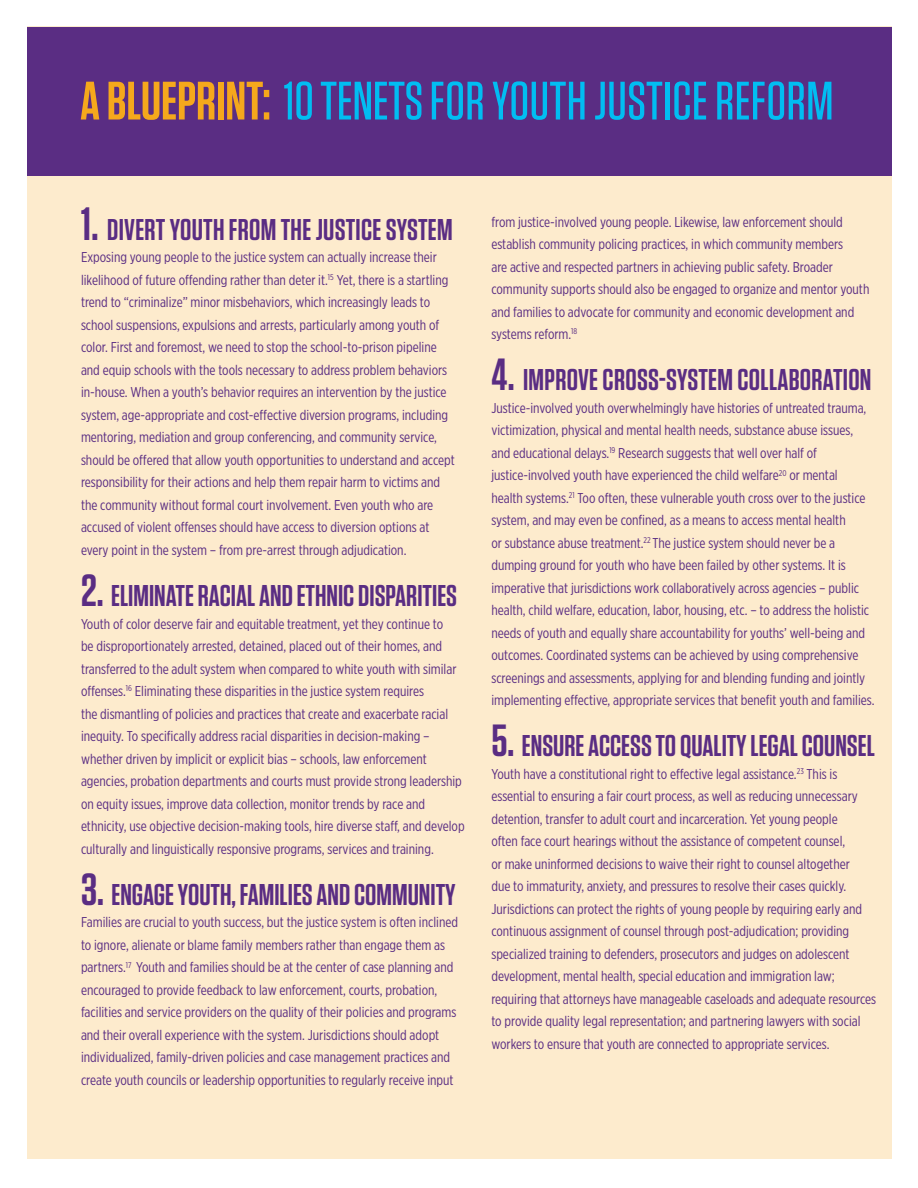
<style>
.page{position:relative;width:918px;height:1188px;background:#fff}
.page>*{position:absolute;margin:0;border:0;box-sizing:border-box;transform-origin:0 0}
.t1{font:500 54px "Tungsten";letter-spacing:.01em;color:#01bdf2}
.sub_sub_head{font:600 30px "Tungsten";color:#5a2d83}
.TEXT{font:14.25px/22.5px "Gotham X Narrow";color:#5a2d83}
.sub_sub_head-2{font:14.25px/22.5px "Gotham X Narrow";color:#5a2d83}
.s1{font-weight:600;color:#f5a81c}
.s2{font-size:46.5px}
.s3{font-size:45px}
</style>
<div class="page">
<div style="left:28px;top:27px;width:864px;height:1132px;background:#fdebcd"></div>
<div style="left:28px;top:27px;width:864px;height:149px;background:#5a2d83"></div>
<p class="t1" style="left:80px;top:73px;width:755px"><span class="s1">A BLUEPRINT:</span> 10 TENETS FOR YOUTH JUSTICE REFORM</p>
<p class="sub_sub_head" style="left:81px;top:214px;width:373px"><span class="s2">1.</span> DIVERT YOUTH FROM THE JUSTICE SYSTEM</p>
<p class="TEXT" style="left:81px;top:246px;width:375px">Exposing young people to the justice system can actually increase their likelihood of future offending rather than deter it.<sup>15</sup> Yet, there is a startling trend to “criminalize” minor misbehaviors, which increasingly leads to school suspensions, expulsions and arrests, particularly among youth of color. First and foremost, we need to stop the school-to-prison pipeline and equip schools with the tools necessary to address problem behaviors in-house. When a youth’s behavior requires an intervention by the justice system, age-appropriate and cost-effective diversion programs, including mentoring, mediation and group conferencing, and community service, should be offered that allow youth opportunities to understand and accept responsibility for their actions and help them repair harm to victims and the community without formal court involvement. Even youth who are accused of violent offenses should have access to diversion options at every point in the system – from pre‑arrest through adjudication.</p>
<p class="sub_sub_head" style="left:81px;top:580px;width:378px"><span class="s3">2.</span> ELIMINATE RACIAL AND ETHNIC DISPARITIES</p>
<p class="TEXT" style="left:81px;top:612px;width:385px">Youth of color deserve fair and equitable treatment, yet they continue to<br>be disproportionately arrested, detained, placed out of their homes, and transferred to the adult system when compared to white youth with similar offenses.<sup>16</sup> Eliminating these disparities in the justice system requires<br>the dismantling of policies and practices that create and exacerbate racial inequity. To specifically address racial disparities in decision-making – whether driven by implicit or explicit bias – schools, law enforcement agencies, probation departments and courts must provide strong leadership on equity issues, improve data collection, monitor trends by race and ethnicity, use objective decision-making tools, hire diverse staff, and develop culturally and linguistically responsive programs, services and training.</p>
<p class="sub_sub_head" style="left:81px;top:879px;width:376px"><span class="s3">3.</span> ENGAGE YOUTH, FAMILIES AND COMMUNITY</p>
<p class="TEXT" style="left:81px;top:911px;width:379px">Families are crucial to youth success, but the justice system is often inclined to ignore, alienate or blame family members rather than engage them as partners.<sup>17</sup> Youth and families should be at the center of case planning and encouraged to provide feedback to law enforcement, courts, probation, facilities and service providers on the quality of their policies and programs and their overall experience with the system. Jurisdictions should adopt individualized, family-driven policies and case management practices and create youth councils or leadership opportunities to regularly receive input</p>
<p class="TEXT" style="left:491px;top:210px;width:380px">from justice-involved young people. Likewise, law enforcement should establish community policing practices, in which community members<br>are active and respected partners in achieving public safety. Broader community supports should also be engaged to organize and mentor youth and families to advocate for community and economic development and systems reform.<sup>18</sup></p>
<p class="sub_sub_head" style="left:491px;top:364px;width:382px"><span class="s3">4.</span> IMPROVE CROSS-SYSTEM COLLABORATION</p>
<p class="sub_sub_head-2" style="left:491px;top:397px;width:385px">Justice-involved youth overwhelmingly have histories of untreated trauma, victimization, physical and mental health needs, substance abuse issues, and educational delays.<sup>19</sup> Research suggests that well over half of justice-involved youth have experienced the child welfare<sup>20</sup> or mental<br>health systems.<sup>21</sup> Too often, these vulnerable youth cross over to the justice system, and may even be confined, as a means to access mental health<br>or substance abuse treatment.<sup>22</sup> The justice system should never be a dumping ground for youth who have been failed by other systems. It is imperative that jurisdictions work collaboratively across agencies – public health, child welfare, education, labor, housing, etc. – to address the holistic needs of youth and equally share accountability for youths’ well-being and outcomes. Coordinated systems can be achieved by using comprehensive screenings and assessments, applying for and blending funding and jointly implementing effective, appropriate services that benefit youth and families.</p>
<p class="sub_sub_head" style="left:491px;top:730px;width:385px"><span class="s3">5.</span> ENSURE ACCESS TO QUALITY LEGAL COUNSEL</p>
<p class="sub_sub_head-2" style="left:491px;top:763px;width:386px">Youth have a constitutional right to effective legal assistance.<sup>23</sup> This is essential to ensuring a fair court process, as well as reducing unnecessary detention, transfer to adult court and incarceration. Yet young people<br>often face court hearings without the assistance of competent counsel,<br>or make uninformed decisions to waive their right to counsel altogether<br>due to immaturity, anxiety, and pressures to resolve their cases quickly.<br>Jurisdictions can protect the rights of young people by requiring early and continuous assignment of counsel through post-adjudication; providing specialized training to defenders, prosecutors and judges on adolescent development, mental health, special education and immigration law; requiring that attorneys have manageable caseloads and adequate resources to provide quality legal representation; and partnering lawyers with social workers to ensure that youth are connected to appropriate services.</p>
</div>
